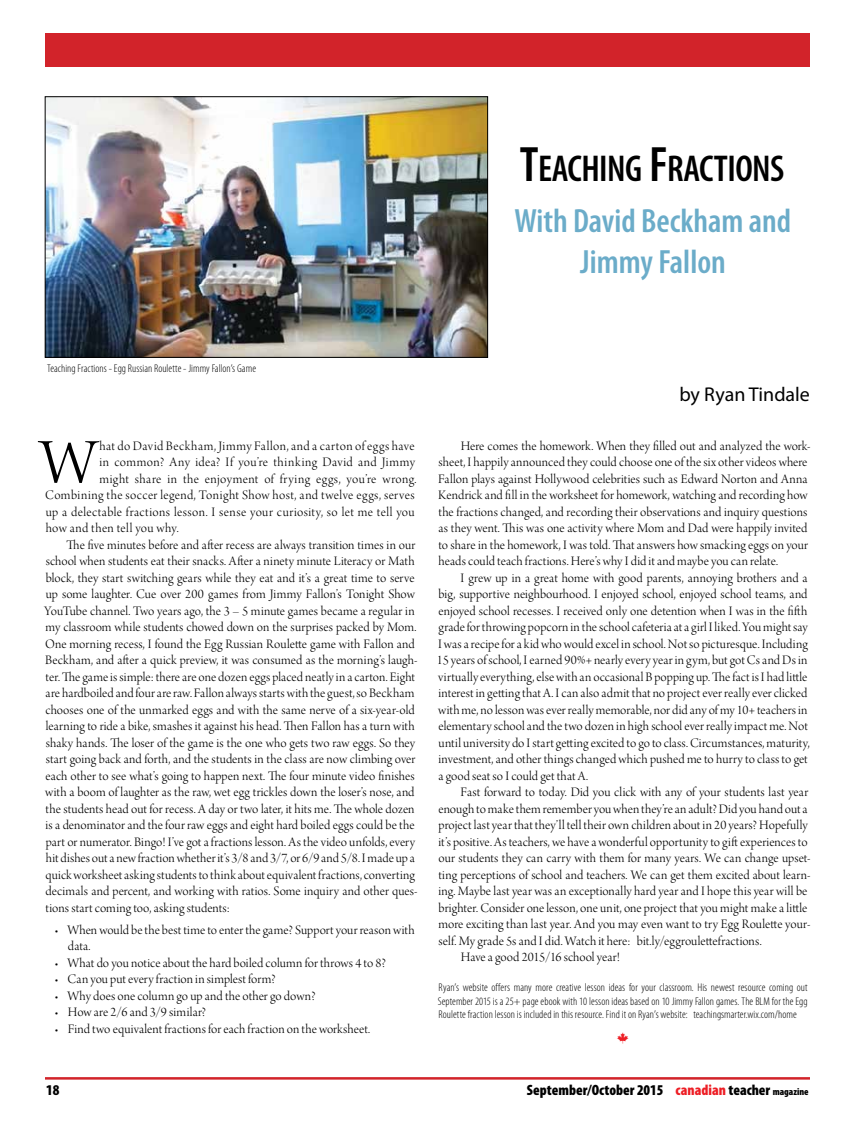
<style>
.page{position:relative;width:855px;height:1125px;background:#fff}
.page>*{position:absolute;margin:0;border:0;box-sizing:border-box;transform-origin:0 0}
.Drop_Cap{font:67.38px "Arno Pro Light Display";color:#000}
.Basic_-_Author{font:600 condensed 37.5px "Myriad Pro";letter-spacing:-.015em;color:#000}
.Basic_-_Author-2{font:600 condensed 33.75px/40.5px "Myriad Pro";color:#6bacc9;text-align:center}
.Basic_-_Author-3{font:20px "Myriad Pro";color:#000}
.t1{font:900 condensed 15px "Myriad Pro";color:#000}
.Basic__sarif__-_inde{font:13.75px/16.5px "Arno Pro Light Display";letter-spacing:.005em;color:#000}
.Drop_Cap-2{font:13.75px "Arno Pro Light Display";letter-spacing:.03em;color:#000}
.Captions{font:300 condensed 11.25px/13.5px "Myriad Pro";letter-spacing:.005em;color:#000;text-align:justify}
.s1{font-size:50px}
.s2{color:#ed1e25}
.s3{font-size:10px}
</style>
<div class="page">
<div style="left:45px;top:33px;width:765px;height:34px;background:#d2232a"></div>
<hr style="left:45px;top:1077px;width:765px;height:3px;background:#d2232a">
<img style="left:47px;top:99px;width:439px;height:257px">
<div style="left:45px;top:97px;width:443px;height:261px;border:1px solid #000"></div>
<p class="Basic_-_Author" style="left:520px;top:148px;width:264px"><span class="s1">T</span>EACHI NG <span class="s1">F</span>RACTIONS</p>
<p class="Basic_-_Author-2" style="left:515px;top:202px;width:278px">With David Beckham and<br>Jimmy Fallon</p>
<p class="Captions" style="left:47px;top:362px;width:210px">Teaching Fractions - Egg Russian Roulette - Jimmy Fallon’s Game</p>
<p class="Drop_Cap" style="left:40px;top:426px;width:59px">W</p>
<p class="Drop_Cap-2" style="left:99px;top:438px;width:317px">hat do David Beckham, Jimmy Fallon, and a carton of eggs have</p>
<p class="Drop_Cap-2" style="left:99px;top:455px;width:317px">in common? Any idea? If you’re thinking David and Jimmy</p>
<p class="Drop_Cap-2" style="left:99px;top:471px;width:319px">might share in the enjoyment of frying eggs, you’re wrong.</p>
<p class="Drop_Cap-2" style="left:45px;top:488px;width:371px">Combining the soccer legend, Tonight Show host, and twelve eggs, serves</p>
<p class="Drop_Cap-2" style="left:46px;top:504px;width:370px">up a delectable fractions lesson. I sense your curiosity, so let me tell you</p>
<p class="Drop_Cap-2" style="left:46px;top:521px;width:135px">how and then tell you why.</p>
<p class="Basic__sarif__-_inde" style="left:44px;top:537px;width:375px;text-indent:22px">The five minutes before and after recess are always transition times in our school when students eat their snacks. After a ninety minute Literacy or Math block, they start switching gears while they eat and it’s a great time to serve up some laughter. Cue over 200 games from Jimmy Fallon’s Tonight Show YouTube channel. Two years ago, the 3 – 5 minute games became a regular in my classroom while students chowed down on the surprises packed by Mom.<br>One morning recess, I found the Egg Russian Roulette game with Fallon and Beckham, and after a quick preview, it was consumed as the morning’s laugh&shy;ter. The game is simple: there are one dozen eggs placed neatly in a carton. Eight are hardboiled and four are raw. Fallon always starts with the guest, so Beckham chooses one of the unmarked eggs and with the same nerve of a six-year-old learning to ride a bike, smashes it against his head. Then Fallon has a turn with shaky hands. The loser of the game is the one who gets two raw eggs. So they start going back and forth, and the students in the class are now climbing over each other to see what’s going to happen next. The four minute video finishes with a boom of laughter as the raw, wet egg trickles down the loser’s nose, and the students head out for recess. A day or two later, it hits me. The whole dozen is a denominator and the four raw eggs and eight hard boiled eggs could be the part or numerator. Bingo! I’ve got a fractions lesson. As the video unfolds, every hit dishes out a new fraction whether it’s 3/8 and 3/7, or 6/9 and 5/8. I made up a quick worksheet asking students to think about equivalent fractions, converting decimals and percent, and working with ratios. Some inquiry and other ques&shy;tions start coming too, asking students:</p>
<p class="Basic__sarif__-_inde" style="left:68px;top:922px;width:348px;text-indent:-13px">• When would be the best time to enter the game? Support your reason with data.</p>
<p class="Basic__sarif__-_inde" style="left:55px;top:955px;width:333px">• What do you notice about the hard boiled column for throws 4 to 8?</p>
<p class="Basic__sarif__-_inde" style="left:55px;top:972px;width:223px">• Can you put every fraction in simplest form?</p>
<p class="Basic__sarif__-_inde" style="left:55px;top:988px;width:263px">• Why does one column go up and the other go down?</p>
<p class="Basic__sarif__-_inde" style="left:55px;top:1005px;width:153px">• How are 2/6 and 3/9 similar?</p>
<p class="Basic__sarif__-_inde" style="left:55px;top:1021px;width:317px">• Find two equivalent fractions for each fraction on the worksheet.</p>
<p class="Basic_-_Author-3" style="left:679px;top:382px;width:132px">by Ryan Tindale</p>
<p class="Basic__sarif__-_inde" style="left:438px;top:438px;width:374px;text-indent:23px">Here comes the homework. When they filled out and analyzed the work&shy;sheet, I happily announced they could choose one of the six other videos where Fallon plays against Hollywood celebrities such as Edward Norton and Anna Kendrick and fill in the worksheet for homework, watching and recording how the fractions changed, and recording their observations and inquiry questions as they went. This was one activity where Mom and Dad were happily invited to share in the homework, I was told. That answers how smacking eggs on your heads could teach fractions. Here’s why I did it and maybe you can relate.</p>
<p class="Basic__sarif__-_inde" style="left:437px;top:570px;width:374px;text-indent:24px">I grew up in a great home with good parents, annoying brothers and a big, supportive neighbourhood. I enjoyed school, enjoyed school teams, and enjoyed school recesses. I received only one detention when I was in the fifth grade for throwing popcorn in the school cafeteria at a girl I liked. You might say I was a recipe for a kid who would excel in school. Not so picturesque. Including 15 years of school, I earned 90%+ nearly every year in gym, but got Cs and Ds in virtually everything, else with an occasional B popping up. The fact is I had little interest in getting that A. I can also admit that no project ever really ever clicked with me, no lesson was ever really memorable, nor did any of my 10+ teachers in elementary school and the two dozen in high school ever really impact me. Not until university do I start getting excited to go to class. Circumstances, maturity, investment, and other things changed which pushed me to hurry to class to get a good seat so I could get that A.</p>
<p class="Basic__sarif__-_inde" style="left:438px;top:785px;width:374px;text-indent:22px">Fast forward to today. Did you click with any of your students last year enough to make them remember you when they’re an adult? Did you hand out a project last year that they’ll tell their own children about in 20 years? Hopefully it’s positive. As teachers, we have a wonderful opportunity to gift experiences to our students they can carry with them for many years. We can change upset&shy;ting perceptions of school and teachers. We can get them excited about learn&shy;ing. Maybe last year was an exceptionally hard year and I hope this year will be brighter. Consider one lesson, one unit, one project that you might make a little more exciting than last year. And you may even want to try Egg Roulette your&shy;self. My grade 5s and I did. Watch it here: bit.ly/eggroulettefractions.</p>
<p class="Basic__sarif__-_inde" style="left:461px;top:950px;width:161px">Have a good 2015/16 school year!</p>
<p class="Captions" style="left:438px;top:981px;width:371px">Ryan’s website offers many more creative lesson ideas for your classroom. His newest resource coming out September 2015 is a 25+ page ebook with 10 lesson ideas based on 10 Jimmy Fallon games. The BLM for the Egg Roulette fraction lesson is included in this resource. Find it on Ryan’s website: teachingsmarter.wix.com/home</p>
<p class="t1" style="left:46px;top:1082px;width:15px">18</p>
<p class="t1" style="left:527px;top:1082px;width:283px">September/October 2015 <span class="s2">canadian</span> teacher <span class="s3">magazine</span></p>
</div>
